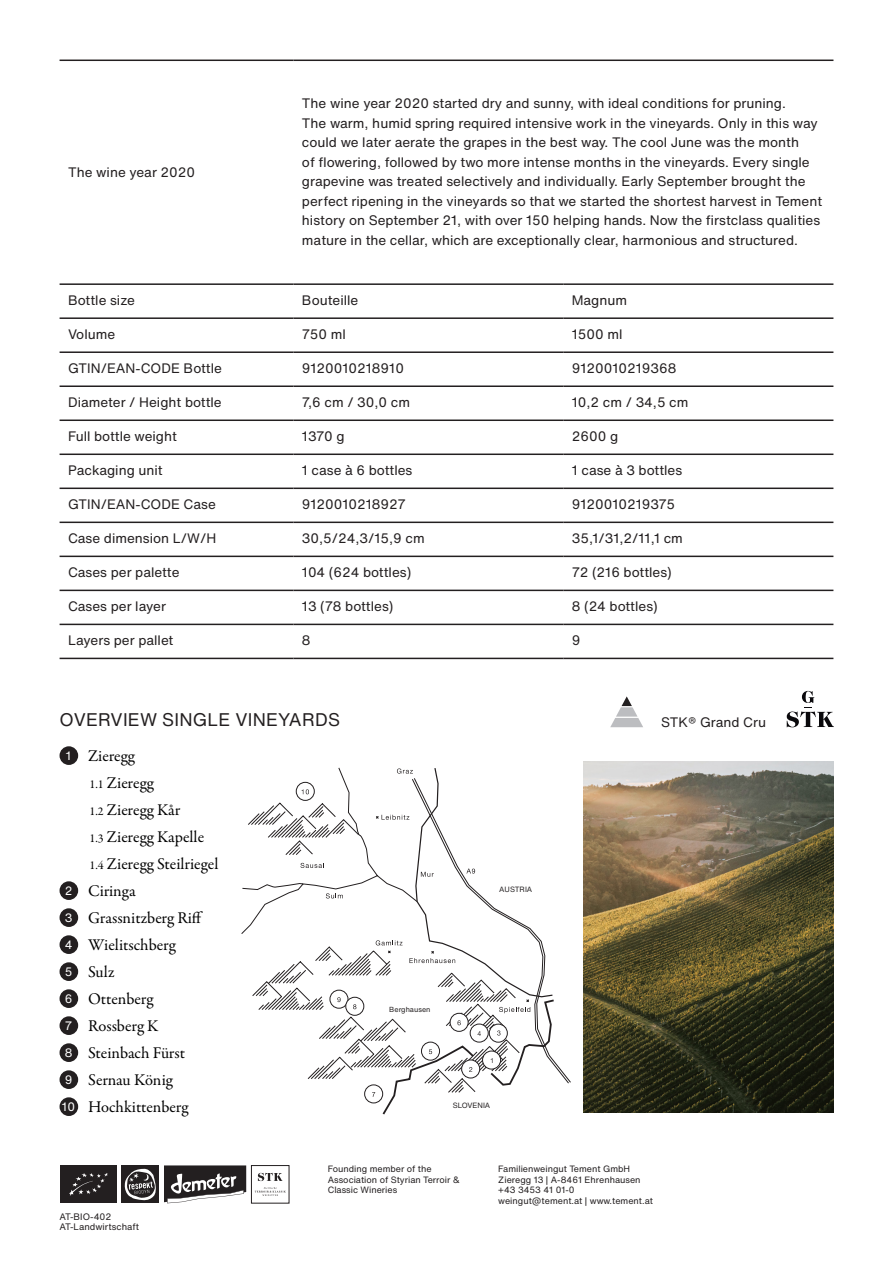
<style>
.page{position:relative;width:893px;height:1263px;background:#fff}
.page>*{position:absolute;margin:0;border:0;box-sizing:border-box;transform-origin:0 0}
.t1{font:18px "Helvetica Now Text";letter-spacing:.01em;color:#231f20}
.t2{font:16.5px "Garamond Premr Pro";color:#000001}
.t3{font:13.5px/19.5px "Helvetica Now Text";color:#231f20}
.t4{font:9.3px/10.5px "Helvetica Now Text";color:#231f20}
.t5{font:9px/10.5px "Helvetica Now Text";color:#231f20}
.t6{font:7.5px "Helvetica Now Text";color:#231f20}
.t7{font:7.2px "Helvetica Now Text";color:#231f20}
.s1{font-family:"Helvetica Now Text";font-size:12px;color:#fff}
.s2{font-size:12px}
</style>
<div class="page">
<div style="left:60px;top:746px;width:18px;height:19px;background:#231f20;border-radius:50%"></div>
<div style="left:60px;top:881px;width:18px;height:19px;background:#231f20;border-radius:50%"></div>
<div style="left:60px;top:908px;width:18px;height:19px;background:#231f20;border-radius:50%"></div>
<div style="left:60px;top:935px;width:18px;height:19px;background:#231f20;border-radius:50%"></div>
<div style="left:60px;top:962px;width:18px;height:19px;background:#231f20;border-radius:50%"></div>
<div style="left:60px;top:989px;width:18px;height:19px;background:#231f20;border-radius:50%"></div>
<div style="left:60px;top:1016px;width:18px;height:19px;background:#231f20;border-radius:50%"></div>
<div style="left:60px;top:1043px;width:18px;height:19px;background:#231f20;border-radius:50%"></div>
<div style="left:60px;top:1070px;width:18px;height:19px;background:#231f20;border-radius:50%"></div>
<div style="left:60px;top:1097px;width:18px;height:19px;background:#231f20;border-radius:50%"></div>
<svg style="left:787px;top:691px;width:47px;height:36px"></svg>
<svg style="left:610px;top:696px;width:33px;height:31px"></svg>
<img style="left:584px;top:762px;width:249px;height:351px">
<svg style="left:241px;top:767px;width:315px;height:348px"></svg>
<svg style="left:255px;top:1187px;width:31px;height:9px"></svg>
<svg style="left:258px;top:1173px;width:25px;height:8px"></svg>
<div style="left:251px;top:1165px;width:38px;height:38px;border:1px solid #231f20"></div>
<div style="left:60px;top:1165px;width:56px;height:38px;background:#231f20"></div>
<svg style="left:69px;top:1173px;width:39px;height:23px"></svg>
<div style="left:122px;top:1165px;width:37px;height:38px;background:#231f20"></div>
<svg style="left:125px;top:1168px;width:31px;height:32px"></svg>
<svg style="left:164px;top:1165px;width:82px;height:38px"></svg>
<hr style="left:60px;top:317px;width:233px;height:2px;background:#231f20">
<hr style="left:293px;top:317px;width:270px;height:2px;background:#231f20">
<hr style="left:563px;top:317px;width:270px;height:2px;background:#231f20">
<hr style="left:60px;top:351px;width:233px;height:2px;background:#231f20">
<hr style="left:293px;top:351px;width:270px;height:2px;background:#231f20">
<hr style="left:563px;top:351px;width:270px;height:2px;background:#231f20">
<hr style="left:60px;top:385px;width:233px;height:2px;background:#231f20">
<hr style="left:293px;top:385px;width:270px;height:2px;background:#231f20">
<hr style="left:563px;top:385px;width:270px;height:2px;background:#231f20">
<hr style="left:60px;top:419px;width:233px;height:2px;background:#231f20">
<hr style="left:293px;top:419px;width:270px;height:2px;background:#231f20">
<hr style="left:563px;top:419px;width:270px;height:2px;background:#231f20">
<hr style="left:60px;top:453px;width:233px;height:2px;background:#231f20">
<hr style="left:293px;top:453px;width:270px;height:2px;background:#231f20">
<hr style="left:563px;top:453px;width:270px;height:2px;background:#231f20">
<hr style="left:60px;top:487px;width:233px;height:2px;background:#231f20">
<hr style="left:293px;top:487px;width:270px;height:2px;background:#231f20">
<hr style="left:563px;top:487px;width:270px;height:2px;background:#231f20">
<hr style="left:60px;top:522px;width:233px;height:1px;background:#231f20">
<hr style="left:293px;top:522px;width:270px;height:1px;background:#231f20">
<hr style="left:563px;top:522px;width:270px;height:1px;background:#231f20">
<hr style="left:60px;top:556px;width:233px;height:1px;background:#231f20">
<hr style="left:293px;top:556px;width:270px;height:1px;background:#231f20">
<hr style="left:563px;top:556px;width:270px;height:1px;background:#231f20">
<hr style="left:60px;top:590px;width:233px;height:1px;background:#231f20">
<hr style="left:293px;top:590px;width:270px;height:1px;background:#231f20">
<hr style="left:563px;top:590px;width:270px;height:1px;background:#231f20">
<hr style="left:60px;top:624px;width:233px;height:1px;background:#231f20">
<hr style="left:293px;top:624px;width:270px;height:1px;background:#231f20">
<hr style="left:563px;top:624px;width:270px;height:1px;background:#231f20">
<hr style="left:60px;top:658px;width:233px;height:1px;background:#231f20">
<hr style="left:293px;top:658px;width:270px;height:1px;background:#231f20">
<hr style="left:563px;top:658px;width:270px;height:1px;background:#231f20">
<hr style="left:60px;top:283px;width:233px;height:2px;background:#231f20">
<hr style="left:293px;top:283px;width:270px;height:2px;background:#231f20">
<hr style="left:563px;top:283px;width:270px;height:2px;background:#231f20">
<hr style="left:60px;top:60px;width:233px;height:1px;background:#231f20">
<hr style="left:293px;top:60px;width:540px;height:1px;background:#231f20">
<p class="t3" style="left:68px;top:162px;width:129px">The wine year 2020</p>
<p class="t3" style="left:302px;top:94px;width:522px">The wine year 2020 started dry and sunny, with ideal conditions for pruning.<br>The warm, humid spring required intensive work in the vineyards. Only in this way could we later aerate the grapes in the best way. The cool June was the month<br>of flowering, followed by two more intense months in the vineyards. Every single grapevine was treated selectively and individually. Early September brought the perfect ripening in the vineyards so that we started the shortest harvest in Tement history on September 21, with over 150 helping hands. Now the firstclass qualities mature in the cellar, which are exceptionally clear, harmonious and structured.</p>
<p class="t3" style="left:68px;top:290px;width:68px">Bottle size</p>
<p class="t3" style="left:302px;top:290px;width:58px">Bouteille</p>
<p class="t3" style="left:572px;top:290px;width:57px">Magnum</p>
<p class="t3" style="left:68px;top:324px;width:49px">Volume</p>
<p class="t3" style="left:302px;top:324px;width:45px">750 ml</p>
<p class="t3" style="left:572px;top:324px;width:52px">1500 ml</p>
<p class="t3" style="left:68px;top:358px;width:155px">GTIN/EAN-CODE Bottle</p>
<p class="t3" style="left:302px;top:358px;width:104px">9120010218910</p>
<p class="t3" style="left:572px;top:358px;width:106px">9120010219368</p>
<p class="t3" style="left:68px;top:392px;width:155px">Diameter / Height bottle</p>
<p class="t3" style="left:302px;top:392px;width:110px">7,6 cm / 30,0 cm</p>
<p class="t3" style="left:572px;top:392px;width:118px">10,2 cm / 34,5 cm</p>
<p class="t3" style="left:68px;top:426px;width:110px">Full bottle weight</p>
<p class="t3" style="left:302px;top:426px;width:44px">1370 g</p>
<p class="t3" style="left:572px;top:426px;width:48px">2600 g</p>
<p class="t3" style="left:68px;top:460px;width:96px">Packaging unit</p>
<p class="t3" style="left:302px;top:460px;width:112px">1 case à 6 bottles</p>
<p class="t3" style="left:572px;top:460px;width:112px">1 case à 3 bottles</p>
<p class="t3" style="left:68px;top:494px;width:149px">GTIN/EAN-CODE Case</p>
<p class="t3" style="left:302px;top:494px;width:106px">9120010218927</p>
<p class="t3" style="left:572px;top:494px;width:105px">9120010219375</p>
<p class="t3" style="left:68px;top:528px;width:150px">Case dimension L/W/H</p>
<p class="t3" style="left:302px;top:528px;width:124px">30,5/24,3/15,9 cm</p>
<p class="t3" style="left:572px;top:528px;width:113px">35,1/31,2/11,1 cm</p>
<p class="t3" style="left:68px;top:562px;width:113px">Cases per palette</p>
<p class="t3" style="left:302px;top:562px;width:111px">104 (624 bottles)</p>
<p class="t3" style="left:572px;top:562px;width:101px">72 (216 bottles)</p>
<p class="t3" style="left:68px;top:596px;width:99px">Cases per layer</p>
<p class="t3" style="left:302px;top:596px;width:93px">13 (78 bottles)</p>
<p class="t3" style="left:572px;top:596px;width:87px">8 (24 bottles)</p>
<p class="t3" style="left:68px;top:630px;width:107px">Layers per pallet</p>
<p class="t3" style="left:302px;top:630px;width:10px">8</p>
<p class="t3" style="left:572px;top:630px;width:10px">9</p>
<h1 class="t1" style="left:60px;top:706px;width:282px">OVERVIEW SINGLE VINEYARDS</h1>
<p class="t3" style="left:661px;top:712px;width:107px">STK® Grand Cru</p>
<p class="t2" style="left:66px;top:746px;width:71px"><span class="s1">1</span> Zieregg</p>
<p class="t2" style="left:90px;top:773px;width:66px"><span class="s2">1.1</span> Zieregg</p>
<p class="t2" style="left:90px;top:800px;width:92px"><span class="s2">1.2</span> Zieregg Kår</p>
<p class="t2" style="left:90px;top:827px;width:116px"><span class="s2">1.3</span> Zieregg Kapelle</p>
<p class="t2" style="left:90px;top:854px;width:130px"><span class="s2">1.4</span> Zieregg Steilriegel</p>
<p class="t2" style="left:65px;top:881px;width:72px"><span class="s1">2</span> Ciringa</p>
<p class="t2" style="left:65px;top:908px;width:140px"><span class="s1">3</span> Grassnitzberg Riff</p>
<p class="t2" style="left:65px;top:935px;width:112px"><span class="s1">4</span> Wielitschberg</p>
<p class="t2" style="left:65px;top:962px;width:51px"><span class="s1">5</span> Sulz</p>
<p class="t2" style="left:65px;top:989px;width:90px"><span class="s1">6</span> Ottenberg</p>
<p class="t2" style="left:65px;top:1016px;width:95px"><span class="s1">7</span> Rossberg K</p>
<p class="t2" style="left:65px;top:1043px;width:122px"><span class="s1">8</span> Steinbach Fürst</p>
<p class="t2" style="left:65px;top:1070px;width:110px"><span class="s1">9</span> Sernau König</p>
<p class="t2" style="left:62px;top:1097px;width:128px"><span class="s1">10</span> Hochkittenberg</p>
<p class="t4" style="left:60px;top:1211px;width:81px">AT-BIO-402<br>AT-Landwirtschaft</p>
<p class="t6" style="left:499px;top:884px;width:35px">AUSTRIA</p>
<p class="t7" style="left:389px;top:1004px;width:43px">Berghausen</p>
<p class="t6" style="left:453px;top:1100px;width:39px">SLOVENIA</p>
<p class="t5" style="left:328px;top:1163px;width:134px">Founding member of the<br>Association of Styrian Terroir &amp;<br>Classic Wineries</p>
<p class="t5" style="left:498px;top:1163px;width:156px">Familienweingut Tement GmbH<br>Zieregg 13 | A-8461 Ehrenhausen +43 3453 41 01-0 weingut@tement.at | www.tement.at</p>
</div>
